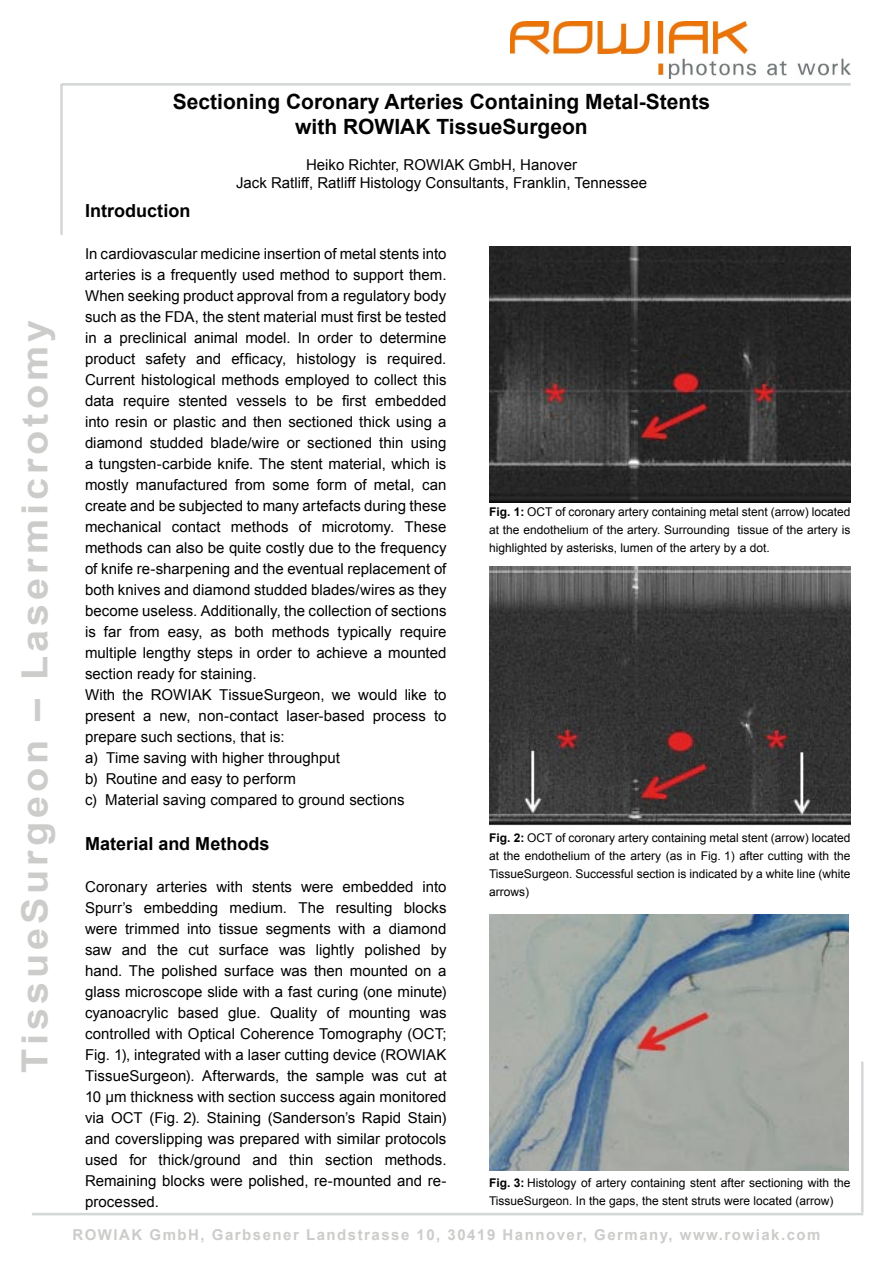
<style>
.page{position:relative;width:893px;height:1263px;background:#fff}
.page>*{position:absolute;margin:0;border:0;box-sizing:border-box;transform-origin:0 0}
.t1{font:700 36px "Arial";letter-spacing:.1em;color:#cccccb;scale:1.1 1}
.t2{font:700 21px/25.2px "Arial";color:#020202;text-align:center}
.t3{font:700 18px "Arial";color:#000}
.t4{font:15px/21px "Arial";color:#000}
.t5{font:15px/18px "Arial";color:#020202;text-align:center}
.t6{font:700 15px "Arial";letter-spacing:.1em;color:#cccccb}
.t7{font:12px/18px "Arial";color:#000;text-align:justify}
.s1{font-weight:700}
</style>
<div class="page">
<svg style="left:32px;top:1061px;width:832px;height:154px"></svg>
<svg style="left:60px;top:83px;width:791px;height:152px"></svg>
<img style="left:511px;top:22px;width:340px;height:57px">
<img style="left:489px;top:247px;width:361px;height:256px">
<img style="left:489px;top:566px;width:361px;height:260px">
<img style="left:489px;top:914px;width:360px;height:256px">
<h1 class="t1" style="left:11px;top:1072px;width:685px;rotate:-90deg">TissueSurgeon – Lasermicrotomy</h1>
<h2 class="t2" style="left:173px;top:90px;width:539px">Sectioning Coronary Arteries Containing Metal-Stents with ROWIAK TissueSurgeon</h2>
<p class="t5" style="left:236px;top:156px;width:413px">Heiko Richter, ROWIAK GmbH, Hanover<br>Jack Ratliff, Ratliff Histology Consultants, Franklin, Tennessee</p>
<p class="t3" style="left:85px;top:199px;width:107px">Introduction</p>
<p class="t4" style="left:85px;top:244px;width:363px">In cardiovascular medicine insertion of metal stents into arteries is a frequently used method to support them.<br>When seeking product approval from a regulatory body such as the FDA, the stent material must first be tested in a preclinical animal model. In order to determine product safety and efficacy, histology is required.<br>Current histological methods employed to collect this data require stented vessels to be first embedded into resin or plastic and then sectioned thick using a diamond studded blade/wire or sectioned thin using a tungsten-carbide knife. The stent material, which is mostly manufactured from some form of metal, can create and be subjected to many artefacts during these mechanical contact methods of microtomy. These methods can also be quite costly due to the frequency of knife re-sharpening and the eventual replacement of both knives and diamond studded blades/wires as they become useless. Additionally, the collection of sections is far from easy, as both methods typically require multiple lengthy steps in order to achieve a mounted section ready for staining.<br>With the ROWIAK TissueSurgeon, we would like to present a new, non-contact laser-based process to prepare such sections, that is:<br>a) Time saving with higher throughput<br>b) Routine and easy to perform<br>c) Material saving compared to ground sections</p>
<p class="t3" style="left:85px;top:832px;width:186px">Material and Methods</p>
<p class="t4" style="left:85px;top:877px;width:363px;text-align:justify">Coronary arteries with stents were embedded into Spurr’s embedding medium. The resulting blocks were trimmed into tissue segments with a diamond saw and the cut surface was lightly polished by hand. The polished surface was then mounted on a glass microscope slide with a fast curing (one minute) cyanoacrylic based glue. Quality of mounting was controlled with Optical Coherence Tomography (OCT; Fig. 1), integrated with a laser cutting device (ROWIAK TissueSurgeon). Afterwards, the sample was cut at 10 µm thickness with section success again monitored via OCT (Fig. 2). Staining (Sanderson’s Rapid Stain) and coverslipping was prepared with similar protocols used for thick/ground and thin section methods.<br>Remaining blocks were polished, re-mounted and re&shy;processed.</p>
<p class="t7" style="left:489px;top:503px;width:363px"><span class="s1">Fig. 1:</span> OCT of coronary artery containing metal stent (arrow) located at the endothelium of the artery. Surrounding tissue of the artery is highlighted by asterisks, lumen of the artery by a dot.</p>
<p class="t7" style="left:489px;top:829px;width:363px"><span class="s1">Fig. 2:</span> OCT of coronary artery containing metal stent (arrow) located at the endothelium of the artery (as in Fig. 1) after cutting with the TissueSurgeon. Successful section is indicated by a white line (white arrows)</p>
<p class="t7" style="left:489px;top:1174px;width:363px"><span class="s1">Fig. 3:</span> Histology of artery containing stent after sectioning with the<br>TissueSurgeon. In the gaps, the stent struts were located (arrow)</p>
<p class="t6" style="left:72px;top:1225px;width:750px">ROWIAK GmbH, Garbsener Landstrasse 10, 30419 Hannover, Germany, www.rowiak.com</p>
</div>
